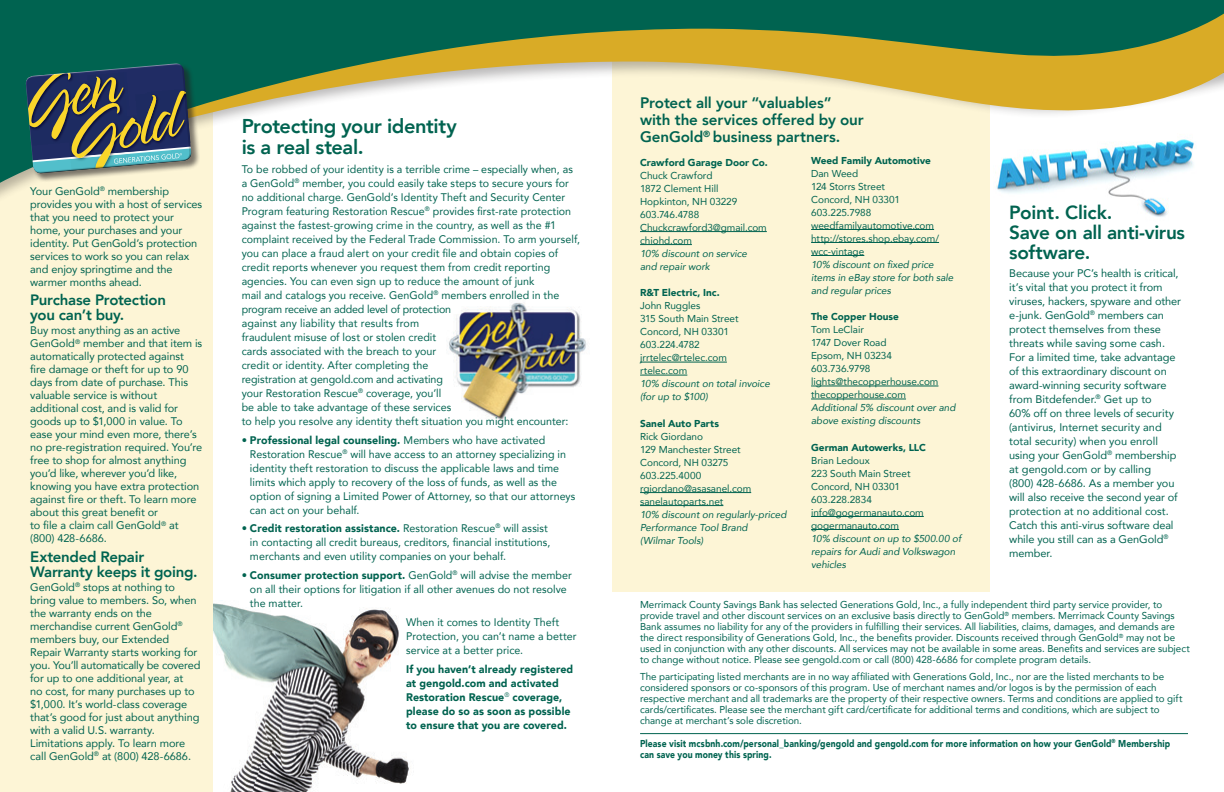
<style>
.page{position:relative;width:1224px;height:792px;background:#fff}
.page>*{position:absolute;margin:0;border:0;box-sizing:border-box;transform-origin:0 0}
.t1{font:800 20px/21px "Avenir";letter-spacing:-.02em;color:#006350}
.t2{font:800 19px/20px "Avenir";letter-spacing:-.015em;color:#006350}
.t3{font:800 15.2px/16.6px "Avenir";letter-spacing:-.005em;color:#006350}
.t4{font:800 15px/15px "Avenir";letter-spacing:-.02em;color:#006350}
.t5{font:11px/14px "Avenir";color:#006350}
.t6{font:900 11px/14px "Avenir";letter-spacing:.005em;color:#006350}
.t7{font:10px/13px "Avenir";letter-spacing:-.005em;color:#006350}
.t8{font:900 10px/11px "Avenir";letter-spacing:.015em;color:#006350;scale:.86 1}
.s1{font-weight:900}
.s2{font-style:italic}
</style>
<div class="page">
<img style="left:213px;top:603px;width:196px;height:189px">
<img style="left:1141px;top:205px;width:28px;height:12px">
<div style="left:612px;top:55px;width:378px;height:537px;background:#fdf5d6"></div>
<div style="left:0;top:107px;width:213px;height:685px;background:#fdf5d6"></div>
<hr style="left:640px;top:733px;width:548px;height:1px;background:#006350">
<div style="left:0;top:0;width:1224px;height:205px;background:#231f20;opacity:.31"></div>
<svg style="left:0;top:0;width:1224px;height:188px"></svg>
<svg style="left:36px;top:7px;width:1188px;height:158px"></svg>
<div style="left:25px;top:63px;width:175px;height:119px;background:#231f20;opacity:.59"></div>
<svg style="left:24px;top:62px;width:168px;height:112px"></svg>
<img style="left:449px;top:302px;width:138px;height:119px">
<hr style="left:640px;top:231px;width:127px;height:1px;background:#006350">
<hr style="left:640px;top:244px;width:52px;height:1px;background:#006350">
<hr style="left:640px;top:362px;width:87px;height:1px;background:#006350">
<hr style="left:640px;top:375px;width:47px;height:1px;background:#006350">
<hr style="left:640px;top:492px;width:111px;height:1px;background:#006350">
<hr style="left:640px;top:505px;width:83px;height:1px;background:#006350">
<hr style="left:811px;top:229px;width:123px;height:1px;background:#006350">
<hr style="left:811px;top:242px;width:128px;height:1px;background:#006350">
<hr style="left:811px;top:255px;width:53px;height:1px;background:#006350">
<hr style="left:811px;top:386px;width:127px;height:1px;background:#006350">
<hr style="left:811px;top:399px;width:95px;height:1px;background:#006350">
<hr style="left:811px;top:516px;width:113px;height:1px;background:#006350">
<hr style="left:811px;top:529px;width:88px;height:1px;background:#006350">
<p class="t5" style="left:30px;top:184px;width:174px;line-height:13px">Your GenGold<sup>®</sup> membership provides you with a host of services that you need to protect your home, your purchases and your identity. Put GenGold’s protection services to work so you can relax and enjoy springtime and the warmer months ahead.</p>
<p class="t4" style="left:30px;top:292px;width:137px">Purchase Protection you can’t buy.</p>
<p class="t5" style="left:30px;top:324px;width:174px;line-height:13px">Buy most anything as an active<br>GenGold<sup>®</sup> member and that item is automatically protected against fire damage or theft for up to 90 days from date of purchase. This valuable service is without additional cost, and is valid for goods up to $1,000 in value. To ease your mind even more, there’s no pre-registration required. You’re free to shop for almost anything you’d like, wherever you’d like, knowing you have extra protection against fire or theft. To learn more about this great benefit or<br>to file a claim call GenGold<sup>®</sup> at (800) 428-6686.</p>
<p class="t4" style="left:30px;top:548px;width:169px">Extended Repair<br>Warranty keeps it going.</p>
<p class="t5" style="left:30px;top:580px;width:172px;line-height:13px">GenGold<sup>®</sup> stops at nothing to bring value to members. So, when the warranty ends on the merchandise current GenGold<sup>® </sup>members buy, our Extended<br>Repair Warranty starts working for you. You’ll automatically be covered for up to one additional year, at<br>no cost, for many purchases up to $1,000. It’s world-class coverage that’s good for just about anything with a valid U.S. warranty.<br>Limitations apply. To learn more call GenGold<sup>®</sup> at (800) 428-6686.</p>
<p class="t1" style="left:242px;top:114px;width:217px">Protecting your identity is a real steal.</p>
<p class="t5" style="left:242px;top:162px;width:340px">To be robbed of your identity is a terrible crime – especially when, as a GenGold<sup>®</sup> member, you could easily take steps to secure yours for no additional charge. GenGold’s Identity Theft and Security Center Program featuring Restoration Rescue<sup>®</sup> provides first-rate protection against the fastest-growing crime in the country, as well as the #1 complaint received by the Federal Trade Commission. To arm yourself, you can place a fraud alert on your credit file and obtain copies of credit reports whenever you request them from credit reporting agencies. You can even sign up to reduce the amount of junk<br>mail and catalogs you receive. GenGold<sup>®</sup> members enrolled in the program receive an added level of protection<br>against any liability that results from<br>fraudulent misuse of lost or stolen credit<br>cards associated with the breach to your<br>credit or identity. After completing the<br>registration at gengold.com and activating<br>your Restoration Rescue<sup>®</sup> coverage, you’ll<br>be able to take advantage of these services<br>to help you resolve any identity theft situation you might encounter:</p>
<p class="t5" style="left:250px;top:432px;width:327px;text-indent:-8px">• <span class="s1">Professional legal counseling.</span> Members who have activated Restoration Rescue<sup>®</sup> will have access to an attorney specializing in identity theft restoration to discuss the applicable laws and time limits which apply to recovery of the loss of funds, as well as the option of signing a Limited Power of Attorney, so that our attorneys can act on your behalf.</p>
<p class="t5" style="left:250px;top:521px;width:302px;text-indent:-8px">• <span class="s1">Credit restoration assistance.</span> Restoration Rescue<sup>®</sup> will assist in contacting all credit bureaus, creditors, financial institutions, merchants and even utility companies on your behalf.</p>
<p class="t5" style="left:250px;top:567px;width:323px;text-indent:-8px">• <span class="s1">Consumer protection support.</span> GenGold<sup>®</sup> will advise the member on all their options for litigation if all other avenues do not resolve the matter.</p>
<p class="t5" style="left:406px;top:615px;width:172px">When it comes to Identity Theft<br>Protection, you can’t name a better service at a better price.</p>
<p class="t6" style="left:406px;top:662px;width:169px">If you haven’t already registered at gengold.com and activated<br>Restoration Rescue<sup>®</sup> coverage, please do so as soon as possible to ensure that you are covered.</p>
<p class="t3" style="left:640px;top:94px;width:225px">Protect all your “valuables” with the services offered by our<br>GenGold<sup>®</sup> business partners.</p>
<p class="t7" style="left:811px;top:153px;width:144px"><span class="s1">Weed Family Automotive<br></span>Dan Weed<br>124 Storrs Street<br>Concord, NH 03301<br>603.225.7988 weedfamilyautomotive.com http://stores.shop.ebay.com/ wcc-vintage<br><span class="s2">10% discount on fixed price items in eBay store for both sale and regular prices</span></p>
<p class="t7" style="left:811px;top:310px;width:146px"><span class="s1">The Copper House<br></span>Tom LeClair<br>1747 Dover Road<br>Epsom, NH 03234<br>603.736.9798 lights@thecopperhouse.com thecopperhouse.com<br><span class="s2">Additional 5% discount over and above existing discounts</span></p>
<p class="t7" style="left:811px;top:440px;width:152px"><span class="s1">German Autowerks, LLC<br></span>Brian Ledoux<br>223 South Main Street<br>Concord, NH 03301<br>603.228.2834 info@gogermanauto.com gogermanauto.com<br><span class="s2">10% discount on up to $500.00 of repairs for Audi and Volkswagon vehicles</span></p>
<p class="t7" style="left:640px;top:156px;width:129px"><span class="s1">Crawford Garage Door Co.<br></span>Chuck Crawford<br>1872 Clement Hill<br>Hopkinton, NH 03229<br>603.746.4788<br>Chuckcrawford3@gmail.com chiohd.com<br><span class="s2">10% discount on service<br>and repair work</span></p>
<p class="t7" style="left:640px;top:286px;width:131px"><span class="s1">R&amp;T Electric, Inc.<br></span>John Ruggles<br>315 South Main Street<br>Concord, NH 03301<br>603.224.4782 jrrtelec@rtelec.com rtelec.com<br><span class="s2">10% discount on total invoice (for up to $100)</span></p>
<p class="t7" style="left:640px;top:417px;width:148px"><span class="s1">Sanel Auto Parts<br></span>Rick Giordano<br>129 Manchester Street<br>Concord, NH 03275<br>603.225.4000 rgiordano@asasanel.com sanelautoparts.net<br><span class="s2">10% discount on regularly-priced<br>Performance Tool Brand<br>(Wilmar Tools)</span></p>
<p class="t2" style="left:1009px;top:201px;width:177px">Point. Click.<br>Save on all anti-virus software.</p>
<p class="t5" style="left:1009px;top:266px;width:173px">Because your PC’s health is critical, it’s vital that you protect it from viruses, hackers, spyware and other e-junk. GenGold<sup>®</sup> members can protect themselves from these threats while saving some cash.<br>For a limited time, take advantage of this extraordinary discount on award-winning security software from Bitdefender.<sup>®</sup> Get up to<br>60% off on three levels of security (antivirus, Internet security and total security) when you enroll using your GenGold<sup>®</sup> membership at gengold.com or by calling<br>(800) 428-6686. As a member you will also receive the second year of protection at no additional cost.<br>Catch this anti-virus software deal while you still can as a GenGold<sup>® </sup>member.</p>
<p class="t7" style="left:640px;top:599px;width:551px;line-height:11px">Merrimack County Savings Bank has selected Generations Gold, Inc., a fully independent third party service provider, to provide travel and other discount services on an exclusive basis directly to GenGold<sup>®</sup> members. Merrimack County Savings Bank assumes no liability for any of the providers in fulfilling their services. All liabilities, claims, damages, and demands are the direct responsibility of Generations Gold, Inc., the benefits provider. Discounts received through GenGold<sup>®</sup> may not be used in conjunction with any other discounts. All services may not be available in some areas. Benefits and services are subject to change without notice. Please see gengold.com or call (800) 428-6686 for complete program details.</p>
<p class="t7" style="left:640px;top:671px;width:544px;line-height:11px">The participating listed merchants are in no way affiliated with Generations Gold, Inc., nor are the listed merchants to be considered sponsors or co-sponsors of this program. Use of merchant names and/or logos is by the permission of each respective merchant and all trademarks are the property of their respective owners. Terms and conditions are applied to gift cards/certificates. Please see the merchant gift card/certificate for additional terms and conditions, which are subject to change at merchant’s sole discretion.</p>
<p class="t8" style="left:640px;top:737px;width:618px">Please visit mcsbnh.com/personal_banking/gengold and gengold.com for more information on how your GenGold<sup>®</sup> Membership can save you money this spring.</p>
</div>
